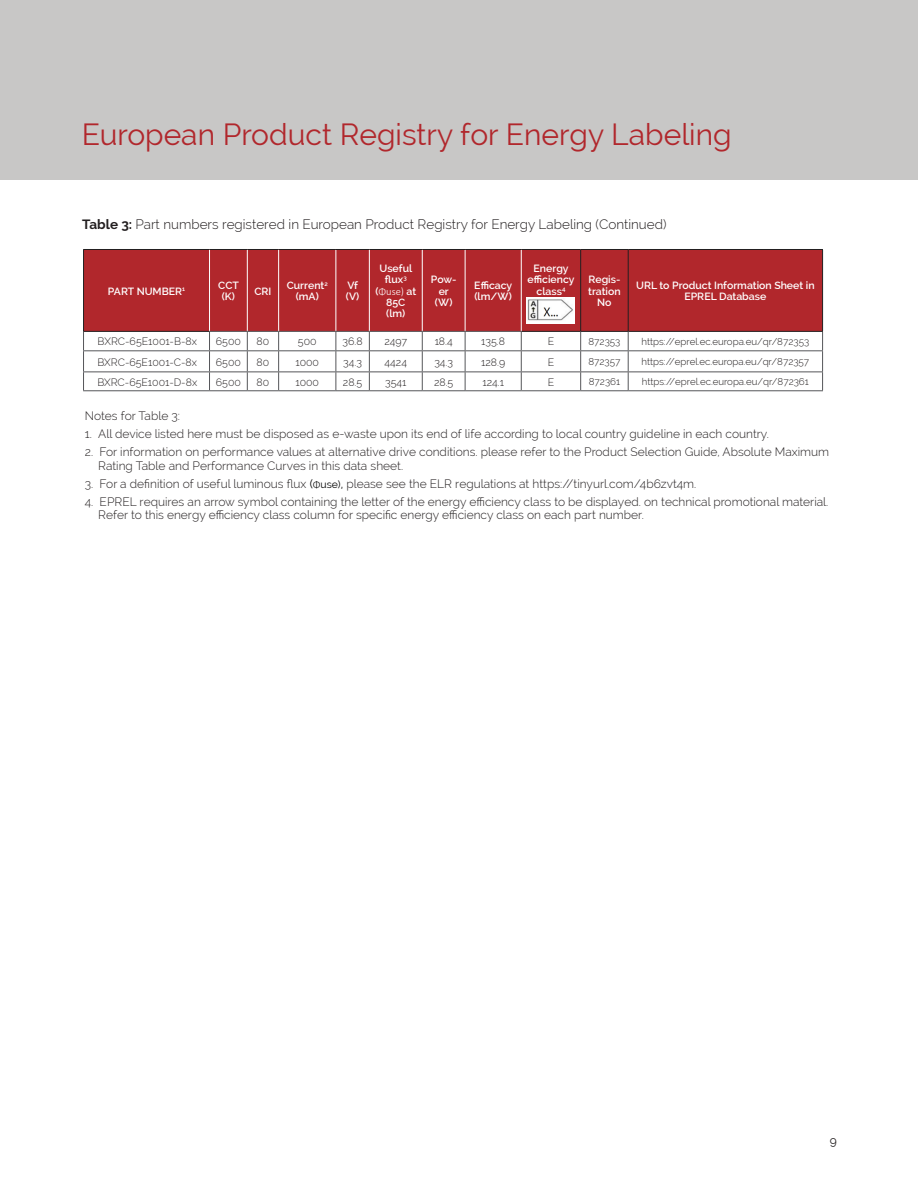
<style>
.page{position:relative;width:918px;height:1188px;background:#fff}
.page>*{position:absolute;margin:0;border:0;box-sizing:border-box;transform-origin:0 0}
.section_header{font:30px "Raleway";color:#b1272c}
.main_text_block{font:300 13.5px "Raleway";color:#231f20}
.main_text_block-2{font:300 12px/13.5px "Raleway";color:#231f20}
.t1{font:12px "Raleway";color:#231f20}
.t2{font:600 10.5px/11.2px "Raleway";color:#fff;text-align:center}
.t3{font:300 10.5px "Raleway";color:#231f20}
.t4{font:300 9.75px "Raleway";color:#231f20}
.s1{font-weight:700}
.s2{font-family:"Calibri";font-weight:300}
.s3{font-weight:400;color:#050606}
.s4{font-family:"Calibri";font-size:10.5px;color:#050606}
.s5{font-weight:400;font-size:10.5px;color:#050606}
</style>
<div class="page">
<div style="left:0;top:0;width:918px;height:180px;background:#c8c7c6"></div>
<div style="left:84px;top:250px;width:738px;height:81px;background:#b1272c"></div>
<hr style="left:209px;top:250px;width:1px;height:81px;background:#fff">
<hr style="left:247px;top:250px;width:1px;height:81px;background:#fff">
<hr style="left:278px;top:250px;width:1px;height:81px;background:#fff">
<hr style="left:336px;top:250px;width:1px;height:81px;background:#fff">
<hr style="left:369px;top:250px;width:1px;height:81px;background:#fff">
<hr style="left:422px;top:250px;width:1px;height:81px;background:#fff">
<hr style="left:465px;top:250px;width:1px;height:81px;background:#fff">
<hr style="left:521px;top:250px;width:1px;height:81px;background:#fff">
<hr style="left:209px;top:331px;width:38px;height:1px;background:#555659">
<hr style="left:247px;top:331px;width:32px;height:1px;background:#555659">
<hr style="left:279px;top:331px;width:57px;height:1px;background:#555659">
<hr style="left:336px;top:331px;width:33px;height:1px;background:#555659">
<hr style="left:369px;top:331px;width:53px;height:1px;background:#555659">
<hr style="left:422px;top:331px;width:43px;height:1px;background:#555659">
<hr style="left:465px;top:331px;width:57px;height:1px;background:#555659">
<hr style="left:83px;top:350px;width:127px;height:1px;background:#555659">
<hr style="left:210px;top:350px;width:37px;height:1px;background:#555659">
<hr style="left:247px;top:350px;width:32px;height:1px;background:#555659">
<hr style="left:279px;top:350px;width:57px;height:1px;background:#555659">
<hr style="left:336px;top:350px;width:33px;height:1px;background:#555659">
<hr style="left:369px;top:350px;width:53px;height:1px;background:#555659">
<hr style="left:422px;top:350px;width:43px;height:1px;background:#555659">
<hr style="left:465px;top:350px;width:56px;height:1px;background:#555659">
<hr style="left:521px;top:350px;width:60px;height:1px;background:#555659">
<hr style="left:581px;top:350px;width:47px;height:1px;background:#555659">
<hr style="left:628px;top:350px;width:195px;height:1px;background:#555659">
<hr style="left:83px;top:372px;width:127px;height:1px;background:#555659">
<svg style="left:83px;top:332px;width:1px;height:58px"></svg>
<hr style="left:210px;top:372px;width:37px;height:1px;background:#555659">
<svg style="left:209px;top:332px;width:1px;height:58px"></svg>
<hr style="left:247px;top:372px;width:32px;height:1px;background:#555659">
<svg style="left:247px;top:332px;width:1px;height:58px"></svg>
<hr style="left:279px;top:372px;width:57px;height:1px;background:#555659">
<svg style="left:278px;top:332px;width:1px;height:58px"></svg>
<hr style="left:336px;top:372px;width:33px;height:1px;background:#555659">
<svg style="left:336px;top:332px;width:1px;height:58px"></svg>
<hr style="left:369px;top:372px;width:53px;height:1px;background:#555659">
<svg style="left:369px;top:332px;width:1px;height:58px"></svg>
<hr style="left:422px;top:372px;width:43px;height:1px;background:#555659">
<svg style="left:422px;top:332px;width:1px;height:58px"></svg>
<hr style="left:465px;top:372px;width:56px;height:1px;background:#555659">
<svg style="left:465px;top:332px;width:1px;height:58px"></svg>
<hr style="left:521px;top:372px;width:60px;height:1px;background:#555659">
<svg style="left:521px;top:332px;width:1px;height:58px"></svg>
<hr style="left:581px;top:372px;width:47px;height:1px;background:#555659">
<svg style="left:580px;top:332px;width:1px;height:58px"></svg>
<hr style="left:628px;top:372px;width:195px;height:1px;background:#555659">
<svg style="left:628px;top:332px;width:1px;height:58px"></svg>
<svg style="left:822px;top:332px;width:1px;height:58px"></svg>
<hr style="left:83px;top:390px;width:127px;height:1px;background:#555659">
<hr style="left:210px;top:390px;width:37px;height:1px;background:#555659">
<hr style="left:247px;top:390px;width:32px;height:1px;background:#555659">
<hr style="left:279px;top:390px;width:57px;height:1px;background:#555659">
<hr style="left:336px;top:390px;width:33px;height:1px;background:#555659">
<hr style="left:369px;top:390px;width:53px;height:1px;background:#555659">
<hr style="left:422px;top:390px;width:43px;height:1px;background:#555659">
<hr style="left:465px;top:390px;width:56px;height:1px;background:#555659">
<hr style="left:521px;top:390px;width:60px;height:1px;background:#555659">
<hr style="left:581px;top:390px;width:47px;height:1px;background:#555659">
<hr style="left:628px;top:390px;width:195px;height:1px;background:#555659">
<hr style="left:83px;top:331px;width:126px;height:1px;background:#231f20">
<hr style="left:522px;top:331px;width:59px;height:1px;background:#231f20">
<hr style="left:581px;top:331px;width:47px;height:1px;background:#231f20">
<hr style="left:628px;top:331px;width:195px;height:1px;background:#231f20">
<hr style="left:83px;top:249px;width:127px;height:1px;background:#231f20">
<hr style="left:83px;top:250px;width:1px;height:81px;background:#231f20">
<hr style="left:210px;top:249px;width:37px;height:1px;background:#231f20">
<hr style="left:247px;top:249px;width:32px;height:1px;background:#231f20">
<hr style="left:279px;top:249px;width:57px;height:1px;background:#231f20">
<hr style="left:336px;top:249px;width:33px;height:1px;background:#231f20">
<hr style="left:369px;top:249px;width:53px;height:1px;background:#231f20">
<hr style="left:422px;top:249px;width:43px;height:1px;background:#231f20">
<hr style="left:465px;top:249px;width:56px;height:1px;background:#231f20">
<hr style="left:521px;top:249px;width:60px;height:1px;background:#231f20">
<hr style="left:581px;top:249px;width:47px;height:1px;background:#231f20">
<hr style="left:580px;top:250px;width:1px;height:81px;background:#231f20">
<hr style="left:628px;top:249px;width:195px;height:1px;background:#231f20">
<hr style="left:628px;top:250px;width:1px;height:81px;background:#231f20">
<hr style="left:822px;top:250px;width:1px;height:81px;background:#231f20">
<img style="left:526px;top:298px;width:48px;height:26px">
<p class="section_header" style="left:82px;top:117px;width:651px">European Product Registry for Energy Labeling</p>
<p class="main_text_block" style="left:82px;top:216px;width:586px"><span class="s1">Table 3:</span> Part numbers registered in European Product Registry for Energy Labeling (Continued)</p>
<p class="t2" style="left:108px;top:285px;width:79px">PART NUMBER<sup>1</sup></p>
<p class="t2" style="left:218px;top:280px;width:22px">CCT (K)</p>
<p class="t2" style="left:254px;top:285px;width:18px">CRI</p>
<p class="t2" style="left:287px;top:280px;width:43px">Current<sup>2 </sup>(mA)</p>
<p class="t2" style="left:346px;top:280px;width:15px;text-align:left">Vf (V)</p>
<p class="t2" style="left:375px;top:263px;width:42px">Useful flux<sup>3 </sup>(<span class="s2">Φuse)</span> at<br>85C</p>
<p class="t2" style="left:386px;top:308px;width:20px">(lm)</p>
<p class="t2" style="left:431px;top:274px;width:27px">Pow&shy;er (W)</p>
<p class="t2" style="left:474px;top:280px;width:40px;text-align:left">Efficacy (lm/W)</p>
<p class="t2" style="left:528px;top:263px;width:48px">Energy efficiency class<sup>4</sup></p>
<p class="t2" style="left:588px;top:274px;width:34px">Regis&shy;tration<br>No</p>
<p class="t2" style="left:636px;top:280px;width:180px">URL to Product Information Sheet in<br>EPREL Database</p>
<p class="t3" style="left:98px;top:335px;width:101px">BXRC-65E1001-B-8x</p>
<p class="t3" style="left:216px;top:335px;width:27px">6500</p>
<p class="t3" style="left:257px;top:335px;width:14px">80</p>
<p class="t3" style="left:298px;top:335px;width:20px">500</p>
<p class="t3" style="left:343px;top:335px;width:22px">36.8</p>
<p class="t3" style="left:384px;top:335px;width:24px">2497</p>
<p class="t3" style="left:435px;top:335px;width:20px">18.4</p>
<p class="t3" style="left:481px;top:335px;width:25px">135.8</p>
<p class="t3" style="left:548px;top:335px;width:8px">E</p>
<p class="t4" style="left:588px;top:336px;width:33px">872353</p>
<p class="t4" style="left:642px;top:336px;width:169px">https://eprel.ec.europa.eu/qr/872353</p>
<p class="t3" style="left:97px;top:356px;width:101px">BXRC-65E1001-C-8x</p>
<p class="t3" style="left:216px;top:356px;width:27px">6500</p>
<p class="t3" style="left:257px;top:356px;width:14px">80</p>
<p class="t3" style="left:295px;top:356px;width:25px">1000</p>
<p class="t3" style="left:343px;top:356px;width:20px">34.3</p>
<p class="t3" style="left:385px;top:356px;width:24px">4424</p>
<p class="t3" style="left:434px;top:356px;width:20px">34.3</p>
<p class="t3" style="left:481px;top:356px;width:26px">128.9</p>
<p class="t3" style="left:548px;top:356px;width:8px">E</p>
<p class="t4" style="left:588px;top:356px;width:34px">872357</p>
<p class="t4" style="left:642px;top:356px;width:169px">https://eprel.ec.europa.eu/qr/872357</p>
<p class="t3" style="left:97px;top:376px;width:101px">BXRC-65E1001-D-8x</p>
<p class="t3" style="left:216px;top:376px;width:27px">6500</p>
<p class="t3" style="left:257px;top:376px;width:14px">80</p>
<p class="t3" style="left:295px;top:376px;width:25px">1000</p>
<p class="t3" style="left:343px;top:376px;width:21px">28.5</p>
<p class="t3" style="left:385px;top:376px;width:23px">3541</p>
<p class="t3" style="left:434px;top:376px;width:21px">28.5</p>
<p class="t3" style="left:482px;top:376px;width:23px">124.1</p>
<p class="t3" style="left:548px;top:376px;width:8px">E</p>
<p class="t4" style="left:589px;top:376px;width:33px">872361</p>
<p class="t4" style="left:642px;top:376px;width:168px">https://eprel.ec.europa.eu/qr/872361</p>
<p class="main_text_block-2" style="left:85px;top:409px;width:97px">Notes for Table 3:</p>
<p class="main_text_block-2" style="left:85px;top:427px;width:686px">1. All device listed here must be disposed as e-waste upon its end of life according to local country guideline in each country.</p>
<p class="main_text_block-2" style="left:98px;top:445px;width:732px;text-indent:-13px">2. For information on performance values at alternative drive conditions. please refer to the Product Selection Guide, Absolute Maximum<br>Rating Table and Performance Curves in this data sheet.</p>
<p class="main_text_block-2" style="left:85px;top:477px;width:613px">3. For a definition of useful luminous flux <span class="s3">(</span><span class="s4">Φ</span><span class="s5">use)</span><span class="s3">,</span> please see the ELR regulations at https://tinyurl.com/4b6zvt4m.</p>
<p class="main_text_block-2" style="left:98px;top:495px;width:732px;text-indent:-13px">4. EPREL requires an arrow symbol containing the letter of the energy efficiency class to be displayed. on technical promotional material.<br>Refer to this energy efficiency class column for specific energy efficiency class on each part number.</p>
<p class="t1" style="left:830px;top:1134px;width:9px">9</p>
</div>
